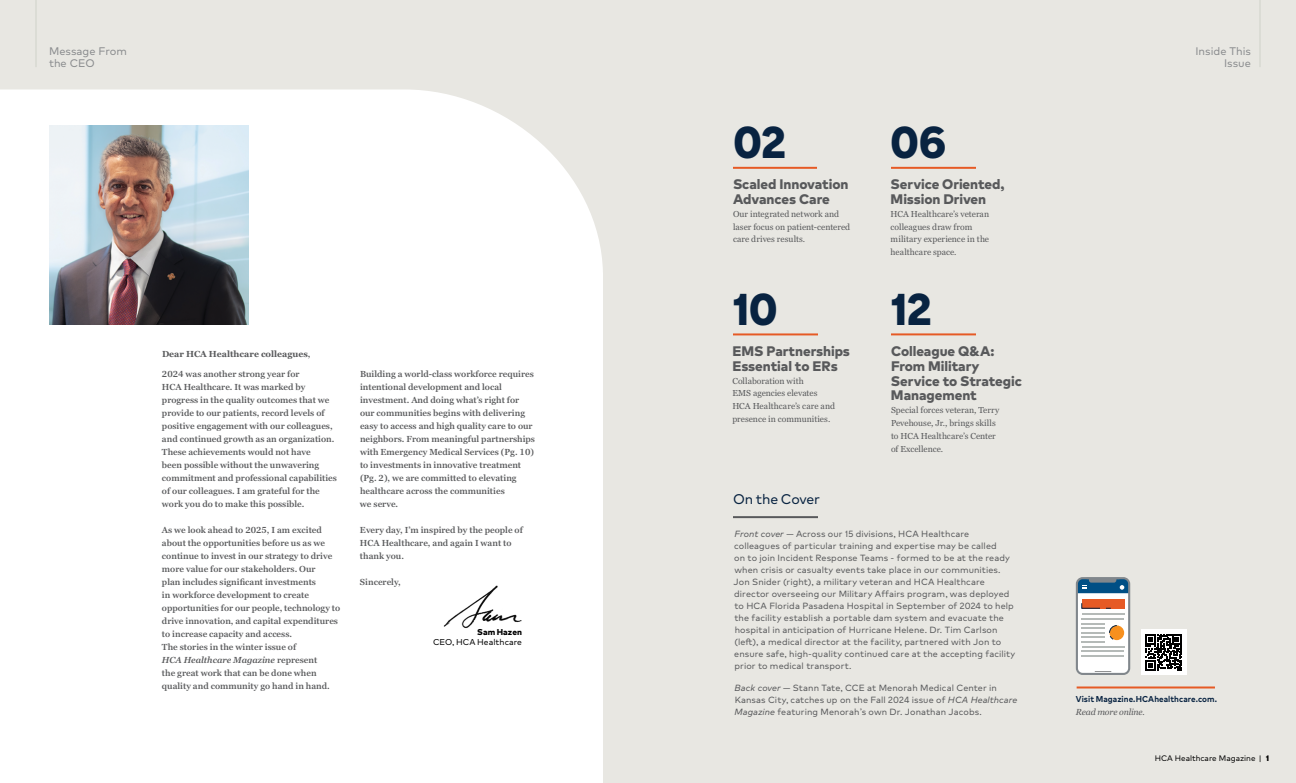
<style>
.page{position:relative;width:1296px;height:783px;background:#e8e7e2}
.page>*{position:absolute;margin:0;border:0;box-sizing:border-box;transform-origin:0 0}
.MARK_reversed{font:800 44.6px "Markfor HCA";letter-spacing:-.005em;color:#082341}
.t1{font:14px "Markfor HCA";letter-spacing:-.01em;color:#082341}
.t2{font:800 13.9px/14.8px "Markfor HCA";letter-spacing:-.005em;color:#58595b}
.t3{font:11px/12px "Markfor HCA";color:#8a8c8e}
.GEORGIA__8_75_13{font:9px/12px "Markfor HCA";letter-spacing:.01em;color:#58595b}
.GEORGIA__8_75_13-2{font:600 8.8px/13px "Georgia Pro";color:#58595b}
.t4{font:700 8.8px "Georgia Pro";color:#58595b}
.t5{font:italic 8.8px "Georgia Pro";letter-spacing:-.015em;color:#58595b}
.MARK_reversed-2{font:8.7px/12.9px "Georgia Pro";letter-spacing:.005em;color:#58595b}
.t6{font:700 8.6px "Markfor HCA";letter-spacing:.005em;color:#082341;scale:.95 1}
.MARK_reversed-3{font:8.5px "Markfor HCA";letter-spacing:.005em;color:#000}
.MARK_reversed-4{font:800 8.5px "Markfor HCA";letter-spacing:.01em;color:#000}
.t7{font:8px "Markfor HCA";color:#000}
.s1{font-weight:600}
.s2{font-style:italic}
.s3{font-weight:900}
</style>
<div class="page">
<div style="left:0;top:89px;width:603px;height:694px;background:#fff"></div>
<hr style="left:35px;top:0;width:2px;height:67px;background:#dbdcd5">
<hr style="left:1259px;top:0;width:2px;height:67px;background:#dbdcd5">
<hr style="left:891px;top:167px;width:85px;height:2px;background:#e65a25">
<hr style="left:733px;top:333px;width:85px;height:2px;background:#e65a25">
<hr style="left:733px;top:167px;width:84px;height:2px;background:#e65a25">
<hr style="left:891px;top:333px;width:85px;height:2px;background:#e65a25">
<hr style="left:733px;top:516px;width:85px;height:2px;background:#58595b">
<hr style="left:1077px;top:686px;width:138px;height:2px;background:#e65a25">
<svg style="left:1076px;top:577px;width:54px;height:98px;background:#c5c1c0"></svg>
<div style="left:1141px;top:630px;width:46px;height:45px;background:#fff"></div>
<img style="left:50px;top:126px;width:198px;height:199px">
<img style="left:441px;top:583px;width:84px;height:52px">
<svg style="left:1146px;top:634px;width:36px;height:36px"></svg>
<p class="t3" style="left:49px;top:45px;width:80px">Message From the CEO</p>
<p class="t3" style="left:1195px;top:45px;width:57px;text-align:right">Inside This<br>Issue</p>
<h2 class="t4" style="left:162px;top:349px;width:150px">Dear HCA Healthcare colleagues<span class="s1">,</span></h2>
<p class="GEORGIA__8_75_13-2" style="left:162px;top:368px;width:177px">2024 was another strong year for<br>HCA Healthcare. It was marked by progress in the quality outcomes that we provide to our patients, record levels of positive engagement with our colleagues, and continued growth as an organization.<br>These achievements would not have<br>been possible without the unwavering commitment and professional capabilities of our colleagues. I am grateful for the work you do to make this possible.</p>
<p class="GEORGIA__8_75_13-2" style="left:162px;top:524px;width:180px">As we look ahead to 2025, I am excited about the opportunities before us as we continue to invest in our strategy to drive more value for our stakeholders. Our<br>plan includes significant investments<br>in workforce development to create opportunities for our people, technology to drive innovation, and capital expenditures to increase capacity and access.<br>The stories in the winter issue of<br><span class="s2">HCA Healthcare Magazine</span> represent<br>the great work that can be done when quality and community go hand in hand.</p>
<p class="GEORGIA__8_75_13-2" style="left:360px;top:368px;width:177px">Building a world-class workforce requires intentional development and local investment. And doing what’s right for our communities begins with delivering easy to access and high quality care to our neighbors. From meaningful partnerships with Emergency Medical Services (Pg. 10) to investments in innovative treatment (Pg. 2), we are committed to elevating healthcare across the communities<br>we serve.</p>
<p class="GEORGIA__8_75_13-2" style="left:360px;top:524px;width:164px">Every day, I’m inspired by the people of<br>HCA Healthcare, and again I want to thank you.</p>
<p class="GEORGIA__8_75_13-2" style="left:360px;top:576px;width:42px">Sincerely,</p>
<p class="MARK_reversed-4" style="left:477px;top:625px;width:46px">Sam Hazen</p>
<p class="MARK_reversed-3" style="left:433px;top:637px;width:90px">CEO, HCA Healthcare</p>
<p class="MARK_reversed" style="left:733px;top:108px;width:54px">02</p>
<h2 class="t2" style="left:733px;top:176px;width:117px">Scaled Innovation<br>Advances Care</h2>
<p class="MARK_reversed-2" style="left:733px;top:208px;width:119px">Our integrated network and laser focus on patient-centered care drives results.</p>
<p class="MARK_reversed" style="left:733px;top:275px;width:46px">10</p>
<h2 class="t2" style="left:732px;top:343px;width:119px">EMS Partnerships<br>Essential to ERs</h2>
<p class="MARK_reversed-2" style="left:732px;top:374px;width:104px">Collaboration with<br>EMS agencies elevates<br>HCA Healthcare’s care and presence in communities.</p>
<p class="MARK_reversed" style="left:890px;top:108px;width:57px">06</p>
<h2 class="t2" style="left:891px;top:176px;width:115px">Service Oriented,<br>Mission Driven</h2>
<p class="MARK_reversed-2" style="left:891px;top:208px;width:100px">HCA Healthcare’s veteran colleagues draw from military experience in the healthcare space.</p>
<p class="MARK_reversed" style="left:891px;top:275px;width:42px">12</p>
<h2 class="t2" style="left:891px;top:343px;width:133px">Colleague Q&amp;A:<br>From Military<br>Service to Strategic<br>Management</h2>
<p class="MARK_reversed-2" style="left:891px;top:404px;width:110px">Special forces veteran, Terry<br>Pevehouse, Jr., brings skills to HCA Healthcare’s Center of Excellence.</p>
<h3 class="t1" style="left:733px;top:491px;width:89px">On the Cover</h3>
<p class="GEORGIA__8_75_13" style="left:734px;top:528px;width:283px"><span class="s2">Front cover</span> — Across our 15 divisions, HCA Healthcare colleagues of particular training and expertise may be called<br>on to join Incident Response Teams - formed to be at the ready when crisis or casualty events take place in our communities.<br>Jon Snider (right), a military veteran and HCA Healthcare director overseeing our Military Affairs program, was deployed to HCA Florida Pasadena Hospital in September of 2024 to help the facility establish a portable dam system and evacuate the hospital in anticipation of Hurricane Helene. Dr. Tim Carlson (left), a medical director at the facility, partnered with Jon to ensure safe, high-quality continued care at the accepting facility prior to medical transport.</p>
<p class="GEORGIA__8_75_13" style="left:735px;top:682px;width:284px"><span class="s2">Back cover</span> — Stann Tate, CCE at Menorah Medical Center in<br>Kansas City, catches up on the Fall 2024 issue of <span class="s2">HCA Healthcare<br>Magazine</span> featuring Menorah’s own Dr. Jonathan Jacobs.</p>
<p class="t6" style="left:1076px;top:692px;width:150px">Visit Magazine.HCAhealthcare.com.</p>
<p class="t5" style="left:1076px;top:707px;width:71px">Read more online.</p>
<p class="t7" style="left:1155px;top:753px;width:116px">HCA Healthcare Magazine | <span class="s3">1</span></p>
</div>
